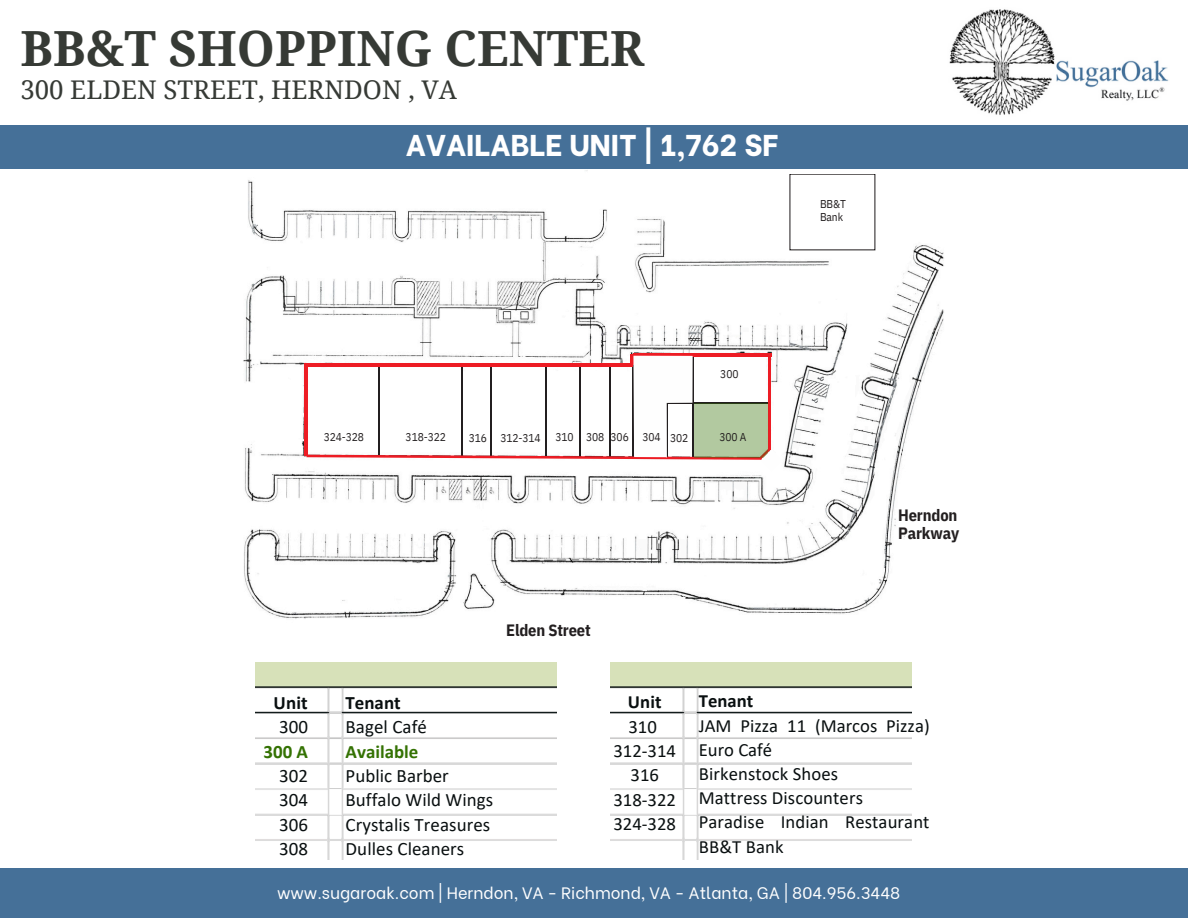
<style>
.page{position:relative;width:1188px;height:918px;background:#fff}
.page>*{position:absolute;margin:0;border:0;box-sizing:border-box;transform-origin:0 0}
.t1{font:700 48.45px "Droid Serif";color:#363a35}
.t2{font:800 30px "Be Vietnam";color:#fff}
.t3{font:25.8px "Droid Serif";color:#363a35}
.t4{font:18.9px/24.3px "Calibri";letter-spacing:.005em;color:#090f10;text-align:right}
.t5{font:18.75px/24.2px "Calibri";letter-spacing:.005em;color:#090f10;text-align:center}
.t6{font:16.5px "Be Vietnam";color:#fff}
.t7{font:700 16.35px/18.9px "IBM Plex Sans Cond";letter-spacing:-.01em;color:#231f20}
.t8{font:11.4px/13.2px "IBM Plex Sans Cond";letter-spacing:-.01em;color:#231f20}
.s1{font-weight:700}
.s2{font-weight:700;color:#347203}
</style>
<div class="page">
<div style="left:0;top:126px;width:1188px;height:43px;background:#457098"></div>
<div style="left:0;top:868px;width:1188px;height:50px;background:#457098"></div>
<img style="left:243px;top:170px;width:701px;height:501px">
<hr style="left:305px;top:364px;width:2px;height:92px;background:#ed1c24">
<svg style="left:789px;top:174px;width:86px;height:76px"></svg>
<img style="left:256px;top:663px;width:300px;height:196px">
<img style="left:611px;top:663px;width:300px;height:196px">
<svg style="left:306px;top:354px;width:477px;height:118px"></svg>
<img style="left:949px;top:9px;width:220px;height:106px">
<h4 class="t1" style="left:20px;top:21px;width:626px">BB&amp;T SHOPPING CENTER</h4>
<h4 class="t3" style="left:20px;top:75px;width:438px">300 ELDEN STREET, HERNDON , VA</h4>
<p class="t2" style="left:406px;top:121px;width:373px">AVAILABLE UNIT | 1,762 SF</p>
<p class="t8" style="left:820px;top:197px;width:28px">BB&amp;T<br>Bank</p>
<p class="t8" style="left:720px;top:368px;width:20px">300</p>
<p class="t8" style="left:324px;top:431px;width:42px">324-328</p>
<p class="t8" style="left:406px;top:431px;width:42px">318-322</p>
<p class="t8" style="left:469px;top:431px;width:20px">316</p>
<p class="t8" style="left:500px;top:431px;width:42px">312-314</p>
<p class="t8" style="left:556px;top:430px;width:20px">310</p>
<p class="t8" style="left:586px;top:430px;width:20px">308</p>
<p class="t8" style="left:643px;top:431px;width:20px">304</p>
<p class="t8" style="left:670px;top:431px;width:20px">302</p>
<p class="t8" style="left:719px;top:431px;width:28px">300 A</p>
<h4 class="t8" style="left:611px;top:430px;width:20px">306</h4>
<p class="t7" style="left:506px;top:621px;width:86px">Elden Street</p>
<p class="t7" style="left:898px;top:505px;width:62px">Herndon<br>Parkway</p>
<p class="t4" style="left:264px;top:692px;width:46px"><span class="s1">Unit<br></span>300<br><span class="s2">300 A<br></span>302<br>304<br>306<br>308</p>
<h5 class="t4" style="left:346px;top:692px;width:149px;text-align:left"><span class="s1">Tenant<br></span>Bagel Café<br><span class="s2">Available<br></span>Public Barber<br>Buffalo Wild Wings<br>Crystalis Treasures<br>Dulles Cleaners</h5>
<h5 class="t5" style="left:613px;top:692px;width:64px"><span class="s1">Unit<br></span>310<br>312-314<br>316<br>318-322<br>324-328</h5>
<p class="t5" style="left:699px;top:691px;width:232px;text-align:left"><span class="s1">Tenant<br></span>JAM Pizza 11 (Marcos Pizza)<br>Euro Café<br>Birkenstock Shoes<br>Mattress Discounters<br>Paradise Indian Restaurant<br>BB&amp;T Bank</p>
<p class="t6" style="left:277px;top:879px;width:625px">www.sugaroak.com | Herndon, VA - Richmond, VA - Atlanta, GA | 804.956.3448</p>
</div>
